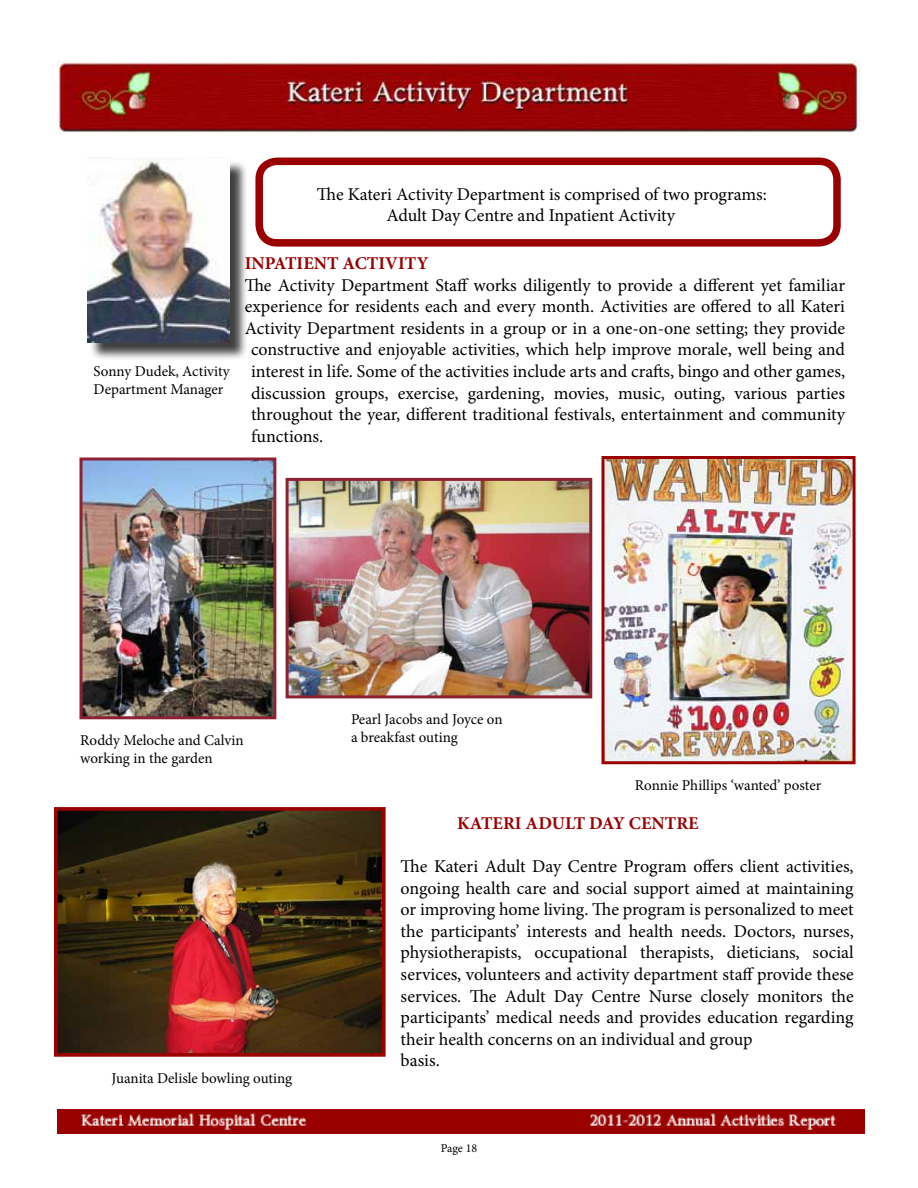
<style>
.page{position:relative;width:918px;height:1188px;background:#fff}
.page>*{position:absolute;margin:0;border:0;box-sizing:border-box;transform-origin:0 0}
.t1{font:18px/21.6px "Minion Pro";color:#000}
.t2{font:700 18px "Minion Pro";color:#990100}
.t3{font:15px/18px "Minion Pro";color:#000}
.t4{font:12px "Minion Pro";letter-spacing:-.005em;color:#000}
</style>
<div class="page">
<div style="left:90px;top:160px;width:158px;height:201px;background:#000;opacity:.75"></div>
<img style="left:87px;top:159px;width:143px;height:183px">
<div style="left:255px;top:158px;width:586px;height:89px;border:8px solid #990100;border-radius:18px"></div>
<img style="left:84px;top:462px;width:188px;height:253px">
<div style="left:80px;top:458px;width:196px;height:261px;border:3px solid #8b2133"></div>
<img style="left:290px;top:482px;width:298px;height:212px">
<div style="left:286px;top:478px;width:306px;height:220px;border:3px solid #8b2133"></div>
<img style="left:606px;top:460px;width:246px;height:300px">
<div style="left:602px;top:456px;width:254px;height:308px;border:3px solid #990100"></div>
<img style="left:59px;top:812px;width:322px;height:240px">
<div style="left:54px;top:807px;width:332px;height:250px;border:4px solid #990100"></div>
<img style="left:57px;top:60px;width:804px;height:75px">
<img style="left:57px;top:1110px;width:808px;height:24px">
<p class="t3" style="left:94px;top:362px;width:138px">Sonny Dudek, Activity<br>Department Manager</p>
<p class="t1" style="left:386px;top:183px;width:382px;text-indent:-69px">The Kateri Activity Department is comprised of two programs:<br>Adult Day Centre and Inpatient Activity</p>
<p class="t2" style="left:245px;top:251px;width:185px">INPATIENT ACTIVITY</p>
<p class="t1" style="left:245px;top:274px;width:602px">The Activity Department Staff works diligently to provide a different yet familiar</p>
<p class="t1" style="left:245px;top:296px;width:602px">experience for residents each and every month. Activities are offered to all Kateri</p>
<p class="t1" style="left:245px;top:317px;width:602px">Activity Department residents in a group or in a one-on-one setting; they provide</p>
<p class="t1" style="left:251px;top:339px;width:596px">constructive and enjoyable activities, which help improve morale, well being and</p>
<p class="t1" style="left:251px;top:361px;width:596px">interest in life. Some of the activities include arts and crafts, bingo and other games,</p>
<p class="t1" style="left:251px;top:382px;width:596px">discussion groups, exercise, gardening, movies, music, outing, various parties</p>
<p class="t1" style="left:251px;top:404px;width:596px">throughout the year, different traditional festivals, entertainment and community</p>
<p class="t1" style="left:251px;top:425px;width:74px">functions.</p>
<p class="t3" style="left:80px;top:731px;width:165px">Roddy Meloche and Calvin working in the garden</p>
<p class="t3" style="left:112px;top:1069px;width:182px">Juanita Delisle bowling outing</p>
<p class="t3" style="left:351px;top:711px;width:153px">Pearl Jacobs and Joyce on a breakfast outing</p>
<p class="t3" style="left:635px;top:776px;width:188px">Ronnie Phillips ‘wanted’ poster</p>
<p class="t2" style="left:457px;top:810px;width:243px">KATERI ADULT DAY CENTRE</p>
<p class="t1" style="left:401px;top:856px;width:455px">The Kateri Adult Day Centre Program offers client activities, ongoing health care and social support aimed at maintaining or improving home living. The program is personalized to meet the participants’ interests and health needs. Doctors, nurses, physiotherapists, occupational therapists, dieticians, social services, volunteers and activity department staff provide these services. The Adult Day Centre Nurse closely monitors the participants’ medical needs and provides education regarding their health concerns on an individual and group<br>basis.</p>
<p class="t4" style="left:441px;top:1140px;width:38px">Page 18</p>
</div>
